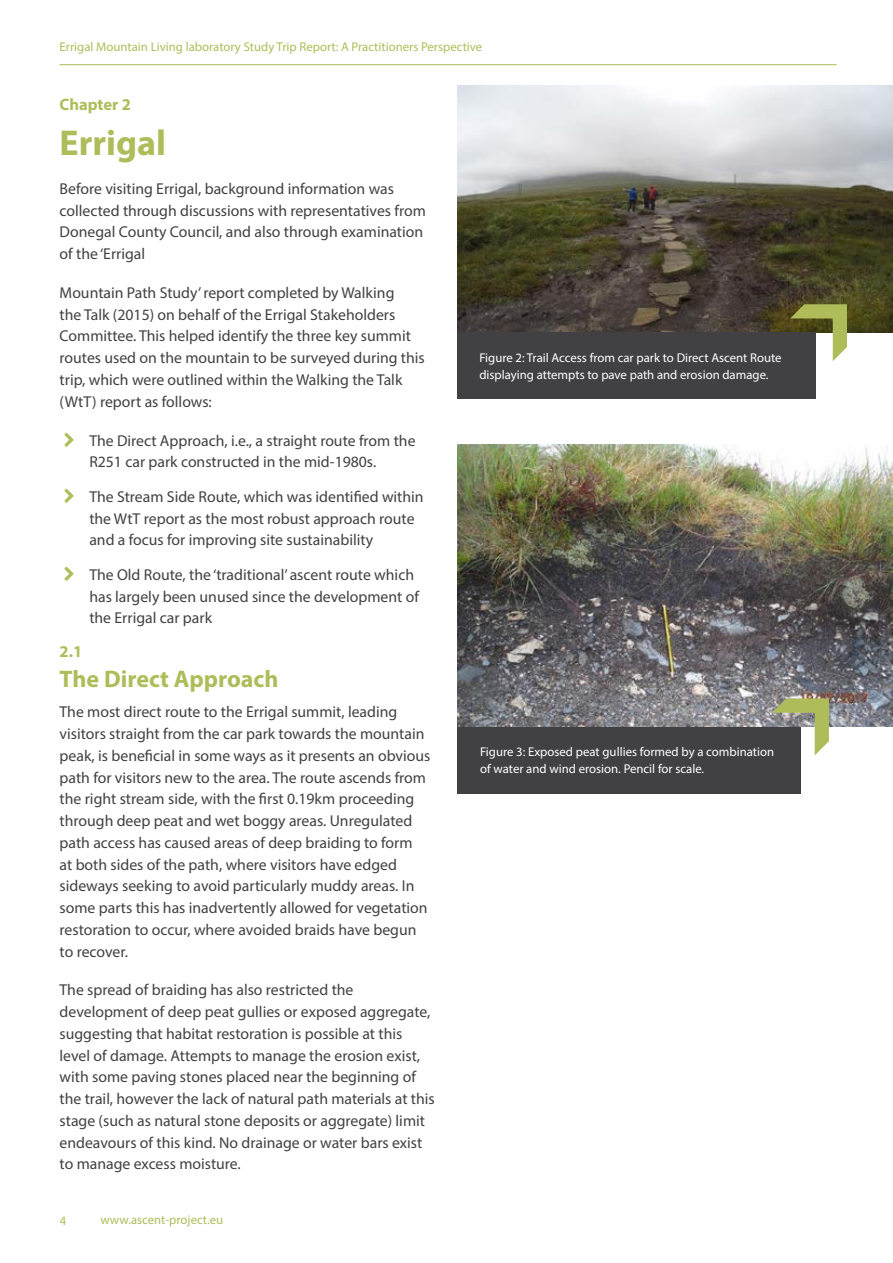
<style>
.page{position:relative;width:893px;height:1263px;background:#fff}
.page>*{position:absolute;margin:0;border:0;box-sizing:border-box;transform-origin:0 0}
.t1{font:700 36px "Myriad Pro";color:#aebd59}
.t2{font:700 24px "Myriad Pro";color:#aebd59}
.t3{font:700 16.5px "Myriad Pro";color:#aebd59}
.t4{font:15.75px/21.8px "Myriad Pro";color:#414042}
.t5{font:12.75px/17.2px "Myriad Pro";color:#fff}
.t6{font:12.75px "Myriad Pro";color:#aebd59}
</style>
<div class="page">
<hr style="left:60px;top:64px;width:777px;height:1px;background:#aebd59">
<img style="left:457px;top:86px;width:436px;height:247px">
<img style="left:457px;top:444px;width:436px;height:283px">
<div style="left:457px;top:333px;width:359px;height:66px;background:#414042"></div>
<div style="left:457px;top:727px;width:343px;height:66px;background:#414042"></div>
<svg style="left:790px;top:304px;width:57px;height:57px"></svg>
<svg style="left:772px;top:698px;width:57px;height:57px"></svg>
<p class="t6" style="left:60px;top:39px;width:424px">Errigal Mountain Living laboratory Study Trip Report: A Practitioners Perspective</p>
<p class="t3" style="left:60px;top:94px;width:73px">Chapter 2</p>
<h1 class="t1" style="left:60px;top:120px;width:108px">Errigal</h1>
<p class="t4" style="left:60px;top:178px;width:368px">Before visiting Errigal, background information was collected through discussions with representatives from Donegal County Council, and also through examination of the ‘Errigal</p>
<p class="t4" style="left:60px;top:282px;width:367px">Mountain Path Study’ report completed by Walking<br>the Talk (2015) on behalf of the Errigal Stakeholders Committee. This helped identify the three key summit routes used on the mountain to be surveyed during this trip, which were outlined within the Walking the Talk (WtT) report as follows:</p>
<p class="t4" style="left:89px;top:429px;width:328px">The Direct Approach, i.e., a straight route from the<br>R251 car park constructed in the mid-1980s.</p>
<p class="t4" style="left:89px;top:485px;width:336px">The Stream Side Route, which was identified within the WtT report as the most robust approach route and a focus for improving site sustainability</p>
<p class="t4" style="left:89px;top:563px;width:331px">The Old Route, the ‘traditional’ ascent route which has largely been unused since the development of the Errigal car park</p>
<p class="t3" style="left:60px;top:641px;width:24px">2.1</p>
<h2 class="t2" style="left:60px;top:663px;width:220px">The Direct Approach</h2>
<p class="t4" style="left:60px;top:701px;width:372px">The most direct route to the Errigal summit, leading visitors straight from the car park towards the mountain peak, is beneficial in some ways as it presents an obvious path for visitors new to the area. The route ascends from the right stream side, with the first 0.19km proceeding through deep peat and wet boggy areas. Unregulated path access has caused areas of deep braiding to form<br>at both sides of the path, where visitors have edged sideways seeking to avoid particularly muddy areas. In some parts this has inadvertently allowed for vegetation restoration to occur, where avoided braids have begun to recover.</p>
<p class="t4" style="left:60px;top:979px;width:377px">The spread of braiding has also restricted the development of deep peat gullies or exposed aggregate, suggesting that habitat restoration is possible at this level of damage. Attempts to manage the erosion exist, with some paving stones placed near the beginning of the trail, however the lack of natural path materials at this stage (such as natural stone deposits or aggregate) limit endeavours of this kind. No drainage or water bars exist to manage excess moisture.</p>
<p class="t6" style="left:60px;top:1212px;width:8px">4</p>
<p class="t6" style="left:100px;top:1211px;width:124px">www.ascent-project.eu</p>
<p class="t5" style="left:479px;top:348px;width:304px">Figure 2: Trail Access from car park to Direct Ascent Route displaying attempts to pave path and erosion damage.</p>
<p class="t5" style="left:480px;top:743px;width:296px">Figure 3: Exposed peat gullies formed by a combination of water and wind erosion. Pencil for scale.</p>
</div>
